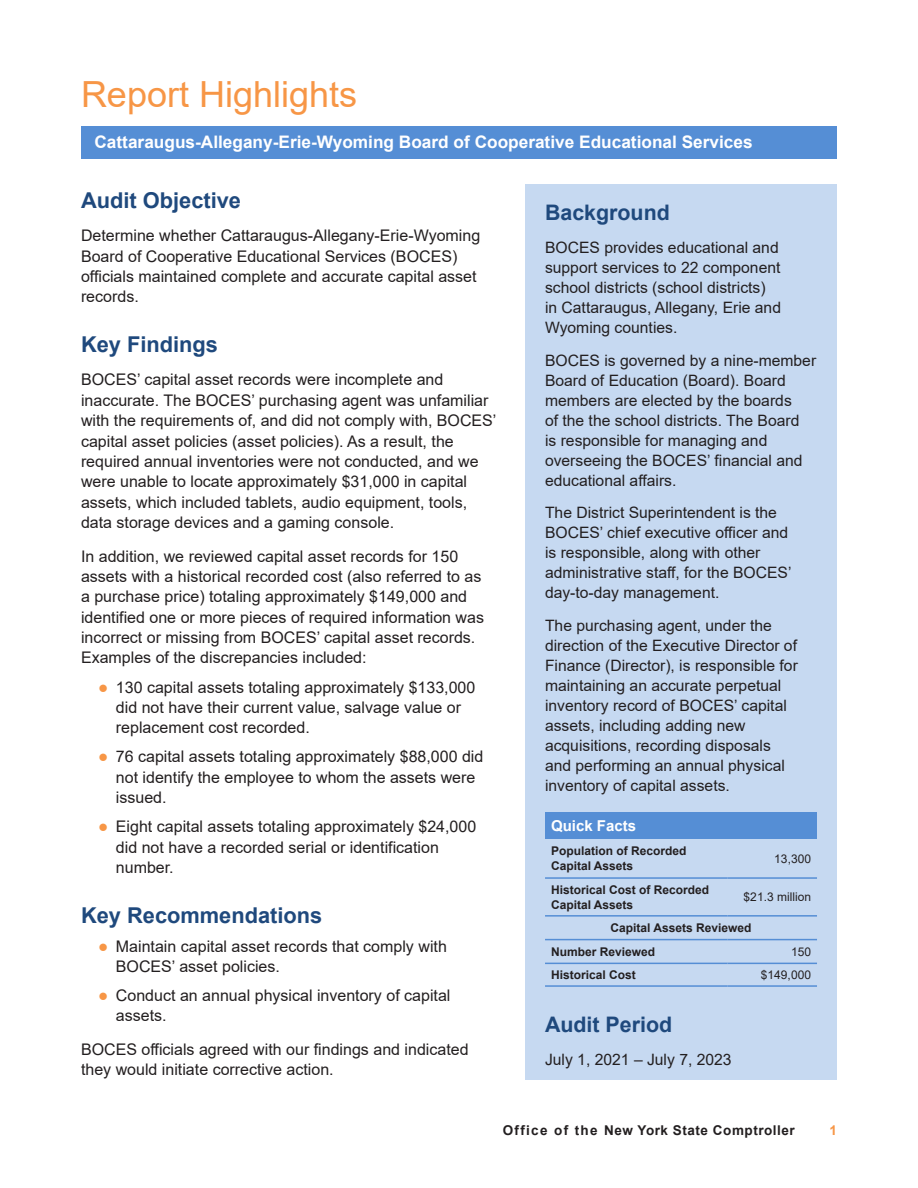
<style>
.page{position:relative;width:918px;height:1188px;background:#fff}
.page>*{position:absolute;margin:0;border:0;box-sizing:border-box;transform-origin:0 0}
.Section_Heads{font:36px "Arial";color:#f79646}
._2_Subheads{font:700 21.9px "Arial";color:#1f497d}
.Body_Text{font:700 21.45px "Arial";color:#1f497d}
._2_Subheads-2{font:700 21.45px "Arial";color:#1f497d}
.t1{font:700 17.25px "Arial";color:#fff}
.Body_Text-2{font:16.05px/20.4px "Arial";color:#231f20}
.Body_Text-3{font:15.75px/20px "Arial";color:#231f20}
.Footnotes{font:700 15px "Arial";color:#fff}
.t2{font:700 13.5px "Arial";letter-spacing:.04em;color:#231f20}
.t3{font:700 13.5px "Arial";color:#f79646}
.Footnotes-2{font:700 12px/15px "Arial";color:#231f20}
.Footnotes-3{font:12px "Arial";color:#231f20}
.s1{color:#f79646}
</style>
<div class="page">
<hr style="left:81px;top:126px;width:756px;height:3px;background:#558ed5">
<div style="left:525px;top:185px;width:312px;height:895px;background:#c6d9f1"></div>
<div style="left:81px;top:128px;width:756px;height:31px;background:#558ed5"></div>
<div style="left:545px;top:812px;width:272px;height:27px;background:#558ed5"></div>
<hr style="left:545px;top:877px;width:182px;height:2px;background:#558ed5">
<hr style="left:727px;top:877px;width:90px;height:2px;background:#558ed5">
<hr style="left:545px;top:915px;width:182px;height:2px;background:#558ed5">
<hr style="left:727px;top:915px;width:90px;height:2px;background:#558ed5">
<hr style="left:545px;top:939px;width:182px;height:1px;background:#558ed5">
<hr style="left:727px;top:939px;width:90px;height:1px;background:#558ed5">
<hr style="left:545px;top:963px;width:182px;height:1px;background:#558ed5">
<hr style="left:727px;top:963px;width:90px;height:1px;background:#558ed5">
<hr style="left:545px;top:985px;width:182px;height:2px;background:#558ed5">
<hr style="left:727px;top:985px;width:90px;height:2px;background:#558ed5">
<p class="Section_Heads" style="left:81px;top:70px;width:278px">Report Highlights</p>
<p class="t1" style="left:94px;top:129px;width:660px">Cattaraugus-Allegany-Erie-Wyoming Board of Cooperative Educational Services</p>
<p class="_2_Subheads" style="left:81px;top:185px;width:162px">Audit Objective</p>
<p class="Body_Text-2" style="left:81px;top:225px;width:401px">Determine whether Cattaraugus-Allegany-Erie-Wyoming Board of Cooperative Educational Services (BOCES) officials maintained complete and accurate capital asset records.</p>
<p class="_2_Subheads" style="left:81px;top:329px;width:139px">Key Findings</p>
<p class="Body_Text-2" style="left:81px;top:370px;width:417px">BOCES’ capital asset records were incomplete and inaccurate. The BOCES’ purchasing agent was unfamiliar with the requirements of, and did not comply with, BOCES’ capital asset policies (asset policies). As a result, the required annual inventories were not conducted, and we were unable to locate approximately $31,000 in capital assets, which included tablets, audio equipment, tools, data storage devices and a gaming console.</p>
<p class="Body_Text-2" style="left:81px;top:546px;width:405px">In addition, we reviewed capital asset records for 150 assets with a historical recorded cost (also referred to as a purchase price) totaling approximately $149,000 and identified one or more pieces of required information was incorrect or missing from BOCES’ capital asset records.<br>Examples of the discrepancies included:</p>
<p class="Body_Text-2" style="left:116px;top:677px;width:361px;text-indent:-17px"><span class="s1">●</span> 130 capital assets totaling approximately $133,000 did not have their current value, salvage value or replacement cost recorded.</p>
<p class="Body_Text-2" style="left:116px;top:746px;width:369px;text-indent:-17px"><span class="s1">●</span> 76 capital assets totaling approximately $88,000 did not identify the employee to whom the assets were issued.</p>
<p class="Body_Text-2" style="left:116px;top:816px;width:362px;text-indent:-17px"><span class="s1">●</span> Eight capital assets totaling approximately $24,000 did not have a recorded serial or identification number.</p>
<p class="_2_Subheads" style="left:81px;top:899px;width:243px">Key Recommendations</p>
<p class="Body_Text-2" style="left:116px;top:936px;width:332px;text-indent:-17px"><span class="s1">●</span> Maintain capital asset records that comply with<br>BOCES’ asset policies.</p>
<p class="Body_Text-2" style="left:116px;top:985px;width:336px;text-indent:-17px"><span class="s1">●</span> Conduct an annual physical inventory of capital assets.</p>
<p class="Body_Text-2" style="left:81px;top:1039px;width:389px">BOCES officials agreed with our findings and indicated they would initiate corrective action.</p>
<p class="_2_Subheads-2" style="left:545px;top:198px;width:126px">Background</p>
<p class="Body_Text-3" style="left:545px;top:237px;width:238px">BOCES provides educational and support services to 22 component school districts (school districts) in Cattaraugus, Allegany, Erie and<br>Wyoming counties.</p>
<p class="Body_Text-3" style="left:545px;top:350px;width:273px">BOCES is governed by a nine-member<br>Board of Education (Board). Board members are elected by the boards<br>of the the school districts. The Board<br>is responsible for managing and overseeing the BOCES’ financial and educational affairs.</p>
<p class="Body_Text-3" style="left:545px;top:503px;width:248px">The District Superintendent is the BOCES’ chief executive officer and is responsible, along with other administrative staff, for the BOCES’ day-to-day management.</p>
<p class="Body_Text-3" style="left:545px;top:615px;width:254px">The purchasing agent, under the direction of the Executive Director of Finance (Director), is responsible for maintaining an accurate perpetual inventory record of BOCES’ capital assets, including adding new acquisitions, recording disposals and performing an annual physical inventory of capital assets.</p>
<p class="Footnotes" style="left:551px;top:815px;width:87px">Quick Facts</p>
<p class="Footnotes-2" style="left:551px;top:844px;width:137px">Population of Recorded<br>Capital Assets</p>
<p class="Footnotes-3" style="left:774px;top:850px;width:38px">13,300</p>
<p class="Footnotes-2" style="left:551px;top:882px;width:160px">Historical Cost of Recorded<br>Capital Assets</p>
<p class="Footnotes-3" style="left:744px;top:889px;width:69px">$21.3 million</p>
<p class="Footnotes-2" style="left:611px;top:921px;width:142px">Capital Assets Reviewed</p>
<p class="Footnotes-2" style="left:551px;top:944px;width:106px">Number Reviewed</p>
<p class="Footnotes-3" style="left:791px;top:943px;width:22px">150</p>
<p class="Footnotes-2" style="left:551px;top:967px;width:86px">Historical Cost</p>
<p class="Footnotes-3" style="left:761px;top:967px;width:52px">$149,000</p>
<p class="Body_Text" style="left:545px;top:1009px;width:129px">Audit Period</p>
<p class="Body_Text-3" style="left:545px;top:1049px;width:188px">July 1, 2021 – July 7, 2023</p>
<p class="t2" style="left:503px;top:1121px;width:294px">Office of the New York State Comptroller</p>
<p class="t3" style="left:829px;top:1121px;width:9px">1</p>
</div>
